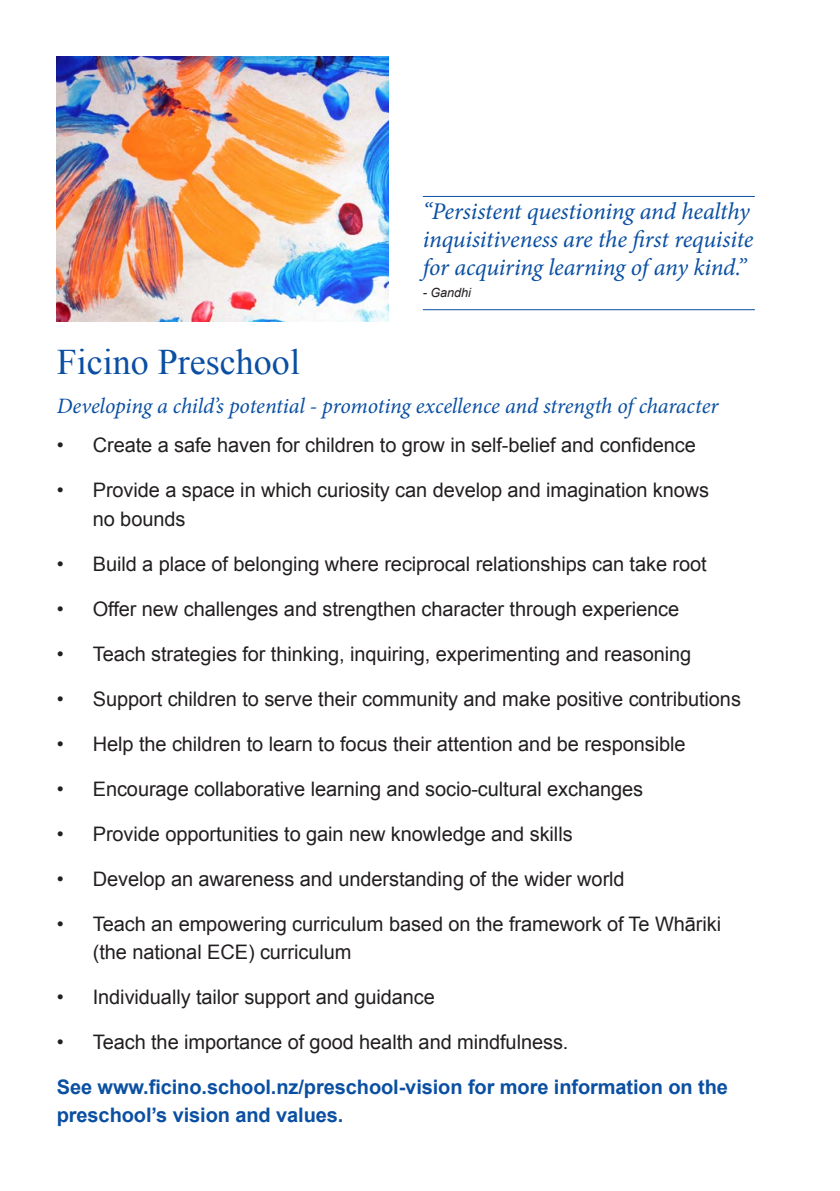
<style>
.page{position:relative;width:840px;height:1191px;background:#fff}
.page>*{position:absolute;margin:0;border:0;box-sizing:border-box;transform-origin:0 0}
.Subheader{font:36px "Times New Roman";color:#0a4fa2}
.Subheader-2{font:italic 24px/28px "Minion Pro";letter-spacing:-.01em;color:#0a4fa2}
.Subheader-3{font:italic 22px "Minion Pro";letter-spacing:-.01em;color:#0a4fa2}
.t1{font:20px/28px "Arial";letter-spacing:-.005em;color:#231f20}
.Bodycopy{font:700 20px/28px "Arial";letter-spacing:-.005em;color:#0a4fa2}
.Subheader-4{font:italic 12.6px "Arial";letter-spacing:-.005em;color:#231f20}
</style>
<div class="page">
<hr style="left:422px;top:196px;width:332px;height:1px;background:#0a4fa2">
<hr style="left:422px;top:309px;width:332px;height:1px;background:#0a4fa2">
<img style="left:57px;top:57px;width:331px;height:265px">
<p class="Subheader-2" style="left:422px;top:197px;width:332px">“Persistent questioning and healthy inquisitiveness are the first requisite for acquiring learning of any kind.”</p>
<p class="Subheader-4" style="left:422px;top:285px;width:50px">- Gandhi</p>
<p class="Subheader" style="left:57px;top:337px;width:245px">Ficino Preschool</p>
<p class="Subheader-3" style="left:57px;top:391px;width:663px">Developing a child’s potential - promoting excellence and strength of character</p>
<p class="t1" style="left:57px;top:431px;width:640px">• Create a safe haven for children to grow in self-belief and confidence</p>
<p class="t1" style="left:93px;top:476px;width:617px;text-indent:-36px">• Provide a space in which curiosity can develop and imagination knows no bounds</p>
<p class="t1" style="left:57px;top:550px;width:651px">• Build a place of belonging where reciprocal relationships can take root</p>
<p class="t1" style="left:57px;top:595px;width:623px">• Offer new challenges and strengthen character through experience</p>
<p class="t1" style="left:57px;top:640px;width:635px">• Teach strategies for thinking, inquiring, experimenting and reasoning</p>
<p class="t1" style="left:57px;top:685px;width:685px">• Support children to serve their community and make positive contributions</p>
<p class="t1" style="left:57px;top:730px;width:630px">• Help the children to learn to focus their attention and be responsible</p>
<p class="t1" style="left:57px;top:775px;width:587px">• Encourage collaborative learning and socio-cultural exchanges</p>
<p class="t1" style="left:57px;top:820px;width:517px">• Provide opportunities to gain new knowledge and skills</p>
<p class="t1" style="left:57px;top:865px;width:569px">• Develop an awareness and understanding of the wider world</p>
<p class="t1" style="left:93px;top:910px;width:629px;text-indent:-36px">• Teach an empowering curriculum based on the framework of Te Whāriki (the national ECE) curriculum</p>
<p class="t1" style="left:57px;top:983px;width:379px">• Individually tailor support and guidance</p>
<p class="t1" style="left:57px;top:1028px;width:513px">• Teach the importance of good health and mindfulness.</p>
<p class="Bodycopy" style="left:57px;top:1073px;width:672px">See www.ficino.school.nz/preschool-vision for more information on the preschool’s vision and values.</p>
</div>
